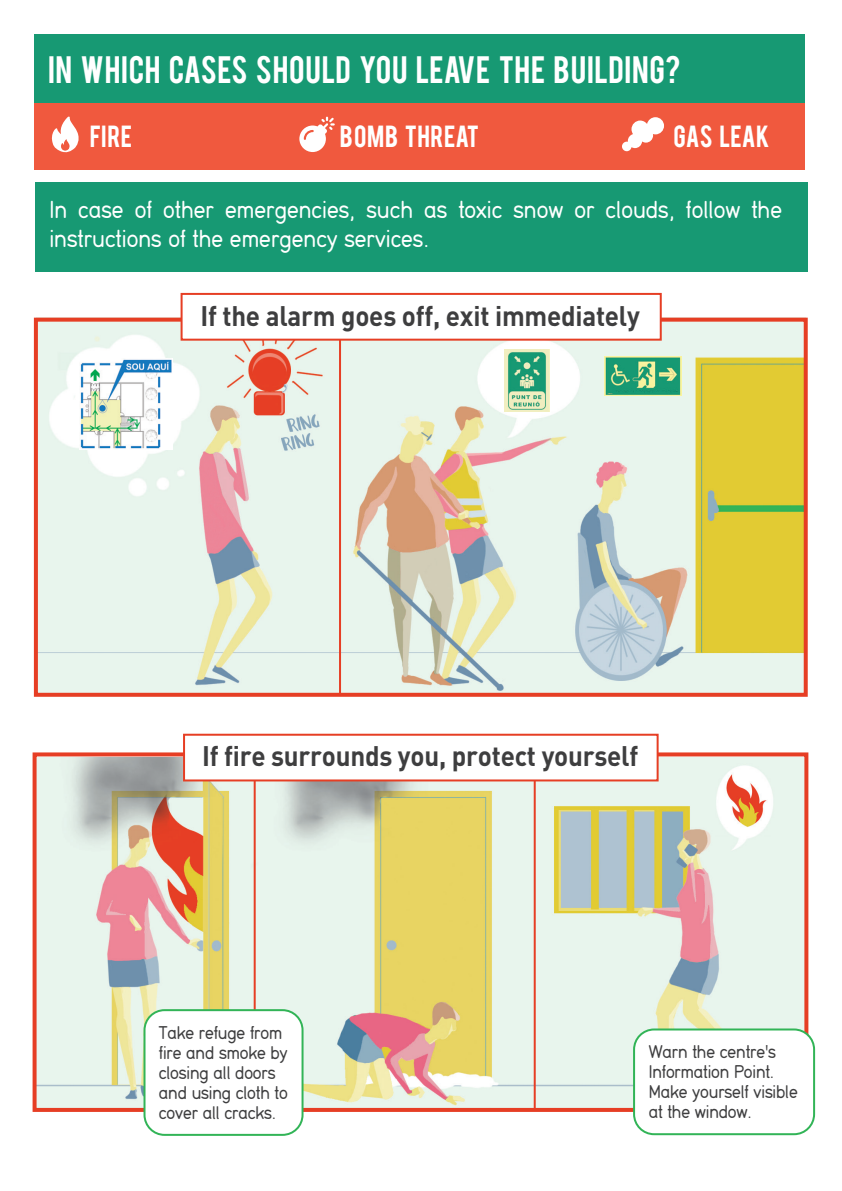
<style>
.page{position:relative;width:842px;height:1191px;background:#fff}
.page>*{position:absolute;margin:0;border:0;box-sizing:border-box;transform-origin:0 0}
.t1{font:30px "Bebas";letter-spacing:.02em;color:#fff}
.t2{font:700 28px "DIN";letter-spacing:-.01em;color:#3e3e3f;scale:.93 1}
.t3{font:25.8px/28.8px "Din 16";color:#fff;scale:.93 1}
.t4{font:24px "Bebas";letter-spacing:.02em;color:#fff}
.t5{font:19.4px/20px "Din 16";letter-spacing:-.01em;color:#3e3e3f;scale:.93 1}
</style>
<div class="page">
<div style="left:34px;top:34px;width:771px;height:74px;background:#179973"></div>
<div style="left:34px;top:104px;width:771px;height:66px;background:#f0593e"></div>
<div style="left:35px;top:182px;width:772px;height:90px;background:#179973"></div>
<img style="left:39px;top:323px;width:764px;height:369px">
<div style="left:34px;top:318px;width:774px;height:379px;border:4px solid #e63e24"></div>
<img style="left:604px;top:356px;width:78px;height:39px">
<img style="left:504px;top:350px;width:45px;height:62px">
<svg style="left:299px;top:117px;width:36px;height:35px"></svg>
<svg style="left:622px;top:117px;width:42px;height:34px"></svg>
<img style="left:80px;top:359px;width:93px;height:90px">
<svg style="left:51px;top:116px;width:28px;height:37px"></svg>
<img style="left:38px;top:757px;width:765px;height:350px">
<hr style="left:339px;top:318px;width:2px;height:375px;background:#e63e24">
<div style="left:181px;top:293px;width:481px;height:48px;background:#fff;border:2px solid #e63e24"></div>
<div style="left:33px;top:752px;width:775px;height:360px;border:4px solid #e63e24"></div>
<hr style="left:254px;top:739px;width:2px;height:379px;background:#e63e24">
<hr style="left:534px;top:739px;width:2px;height:371px;background:#e63e24">
<div style="left:144px;top:1010px;width:158px;height:124px;background:#fff;border-radius:20px"></div>
<div style="left:144px;top:1009px;width:160px;height:126px;border:2px solid #32b457;border-radius:20px"></div>
<div style="left:634px;top:1029px;width:180px;height:105px;background:#fff;border-radius:20px"></div>
<div style="left:633px;top:1028px;width:182px;height:107px;border:2px solid #32b457;border-radius:20px"></div>
<div style="left:183px;top:733px;width:476px;height:48px;background:#fff;border:2px solid #e63e24"></div>
<h1 class="t1" style="left:48px;top:47px;width:634px">IN WHICH CASES SHOULD YOU LEAVE THE BUILDING?</h1>
<p class="t4" style="left:90px;top:119px;width:44px">FIRE</p>
<p class="t4" style="left:340px;top:119px;width:141px">BOMB THREAT</p>
<p class="t4" style="left:673px;top:119px;width:98px">GAS LEAK</p>
<h3 class="t3" style="left:49px;top:195px;width:789px">In case of other emergencies, such as toxic snow or clouds, follow the instructions of the emergency services.</h3>
<h2 class="t2" style="left:200px;top:298px;width:474px">If the alarm goes off, exit immediately</h2>
<h2 class="t2" style="left:202px;top:737px;width:471px">If fire surrounds you, protect yourself</h2>
<p class="t5" style="left:159px;top:1022px;width:140px">Take refuge from fire and smoke by closing all doors and using cloth to cover all cracks.</p>
<p class="t5" style="left:649px;top:1041px;width:162px">Warn the centre's<br>Information Point.<br>Make yourself visible at the window.</p>
</div>
